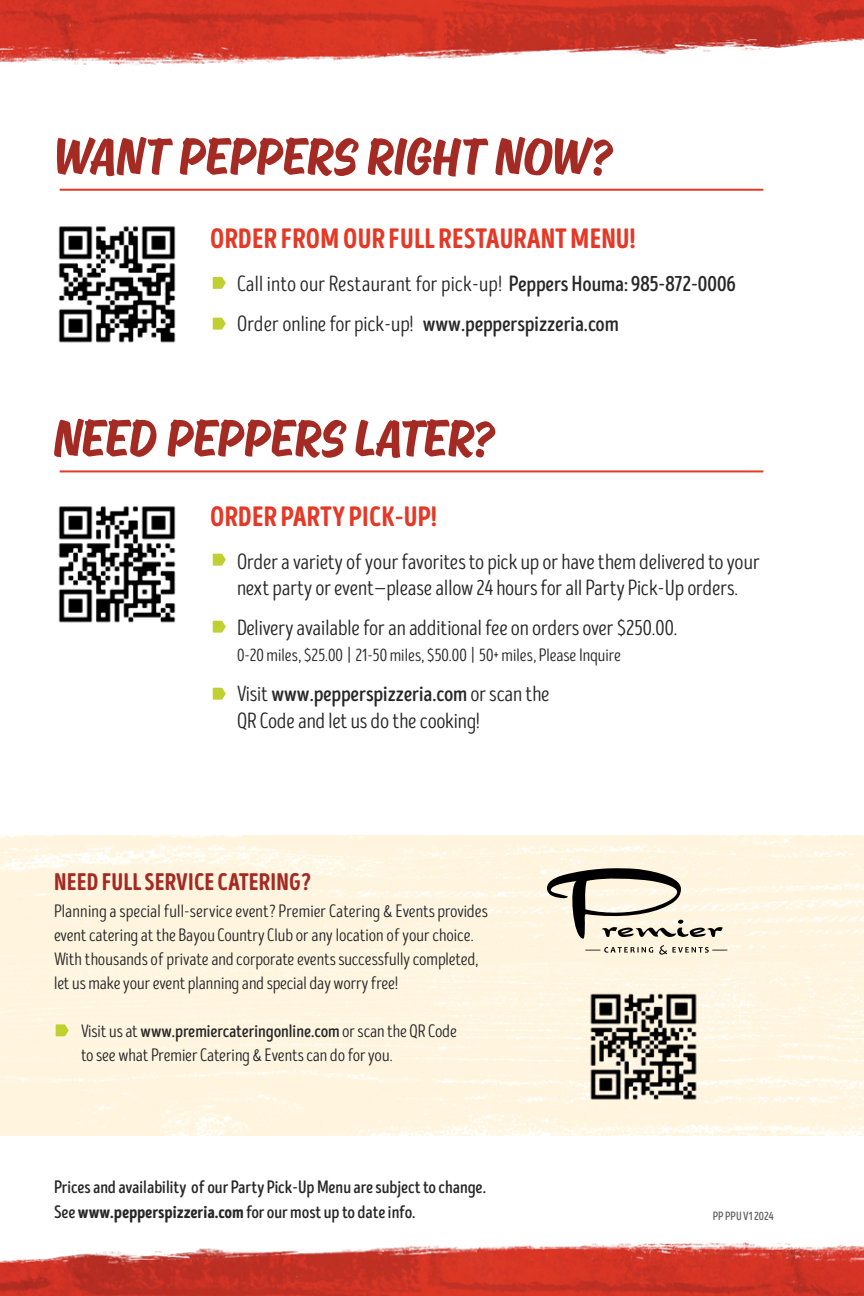
<style>
.page{position:relative;width:864px;height:1296px;background:#fff}
.page>*{position:absolute;margin:0;border:0;box-sizing:border-box;transform-origin:0 0}
.t1{font:82px "Sanelma";color:#a42a24}
.t2{font:28px "Intro Head H Base";letter-spacing:.01em;color:#e43926}
.t3{font:24px "Intro Head H Base";letter-spacing:.01em;color:#a42a24}
.t4{font:22px/26.4px "Intro Head R Base";letter-spacing:-.01em;color:#292829}
.t5{font:22px "Intro Head B Base";letter-spacing:-.01em;color:#292829}
.t6{font:22px "Intro Head R Base";letter-spacing:.01em;color:#292829}
.t7{font:18px/24px "Intro Head R Base";letter-spacing:-.005em;color:#292829}
.t8{font:18px/25.2px "Intro Head B Base";letter-spacing:-.005em;color:#292829}
.t9{font:12px "Intro Head B Base";letter-spacing:-.005em;color:#636466}
.s1{font-family:"Intro Head B Base"}
.s2{font-family:"Intro Head R Base"}
.s3{font-family:"Intro Head H Base"}
</style>
<div class="page">
<img style="left:0;top:836px;width:864px;height:299px">
<img style="left:0;top:1242px;width:864px;height:54px">
<img style="left:0;top:0;width:864px;height:65px">
<img style="left:579px;top:982px;width:130px;height:129px">
<svg style="left:213px;top:277px;width:13px;height:12px"></svg>
<svg style="left:213px;top:318px;width:13px;height:12px"></svg>
<svg style="left:213px;top:554px;width:13px;height:12px"></svg>
<svg style="left:213px;top:621px;width:13px;height:12px"></svg>
<svg style="left:213px;top:688px;width:13px;height:12px"></svg>
<svg style="left:56px;top:1024px;width:13px;height:12px"></svg>
<hr style="left:60px;top:189px;width:703px;height:2px;background:#e43926">
<hr style="left:60px;top:470px;width:703px;height:2px;background:#e43926">
<svg style="left:585px;top:946px;width:68px;height:7px"></svg>
<svg style="left:659px;top:945px;width:68px;height:10px"></svg>
<svg style="left:547px;top:868px;width:176px;height:71px;background:#c4bdae"></svg>
<img style="left:58px;top:506px;width:118px;height:117px">
<img style="left:58px;top:226px;width:118px;height:117px">
<h1 class="t1" style="left:53px;top:96px;width:561px">want peppers right now?</h1>
<h2 class="t2" style="left:210px;top:222px;width:427px">ORDER FROM OUR FULL RESTAURANT MENU!</h2>
<p class="t6" style="left:237px;top:272px;width:500px">Call into our Restaurant for pick-up! <span class="s1">Peppers Houma: 985-872-0006</span></p>
<p class="t5" style="left:237px;top:311px;width:383px"><span class="s2">Order online for pick-up!</span> www.pepperspizzeria.com</p>
<h1 class="t1" style="left:53px;top:378px;width:443px">need peppers later?</h1>
<h2 class="t2" style="left:210px;top:499px;width:228px">ORDER PARTY PICK-UP!</h2>
<p class="t4" style="left:237px;top:549px;width:524px">Order a variety of your favorites to pick up or have them delivered to your next party or event—please allow 24 hours for all Party Pick-Up orders.</p>
<p class="t4" style="left:237px;top:615px;width:442px">Delivery available for an additional fee on orders over $250.00.</p>
<p class="t7" style="left:237px;top:644px;width:386px">0-20 miles, $25.00 | 21-50 miles, $50.00 | 50+ miles, Please Inquire</p>
<p class="t5" style="left:237px;top:681px;width:314px"><span class="s2">Visit</span> www.pepperspizzeria.com <span class="s2">or scan the</span></p>
<p class="t4" style="left:237px;top:708px;width:244px">QR Code and let us do the cooking!</p>
<h3 class="t3" style="left:54px;top:868px;width:259px">NEED FULL SERVICE CATERING?</h3>
<p class="t7" style="left:54px;top:900px;width:435px">Planning a special full-service event? Premier Catering &amp; Events provides event catering at the Bayou Country Club or any location of your choice.<br>With thousands of private and corporate events successfully completed, let us make your event planning and special day worry free!</p>
<p class="t8" style="left:81px;top:1019px;width:378px"><span class="s2">Visit us at</span> www.premiercateringonline.com <span class="s2">or scan the QR Code</span></p>
<p class="t7" style="left:81px;top:1044px;width:313px">to see what Premier Catering &amp; Events can do for you.</p>
<p class="t8" style="left:54px;top:1174px;width:434px">Prices and availability of our Party Pick-Up Menu are subject to change.<br>See <span class="s3">www.pepperspizzeria.com</span> for our most up to date info.</p>
<p class="t9" style="left:713px;top:1209px;width:62px">PP PPU V1 2024</p>
</div>
